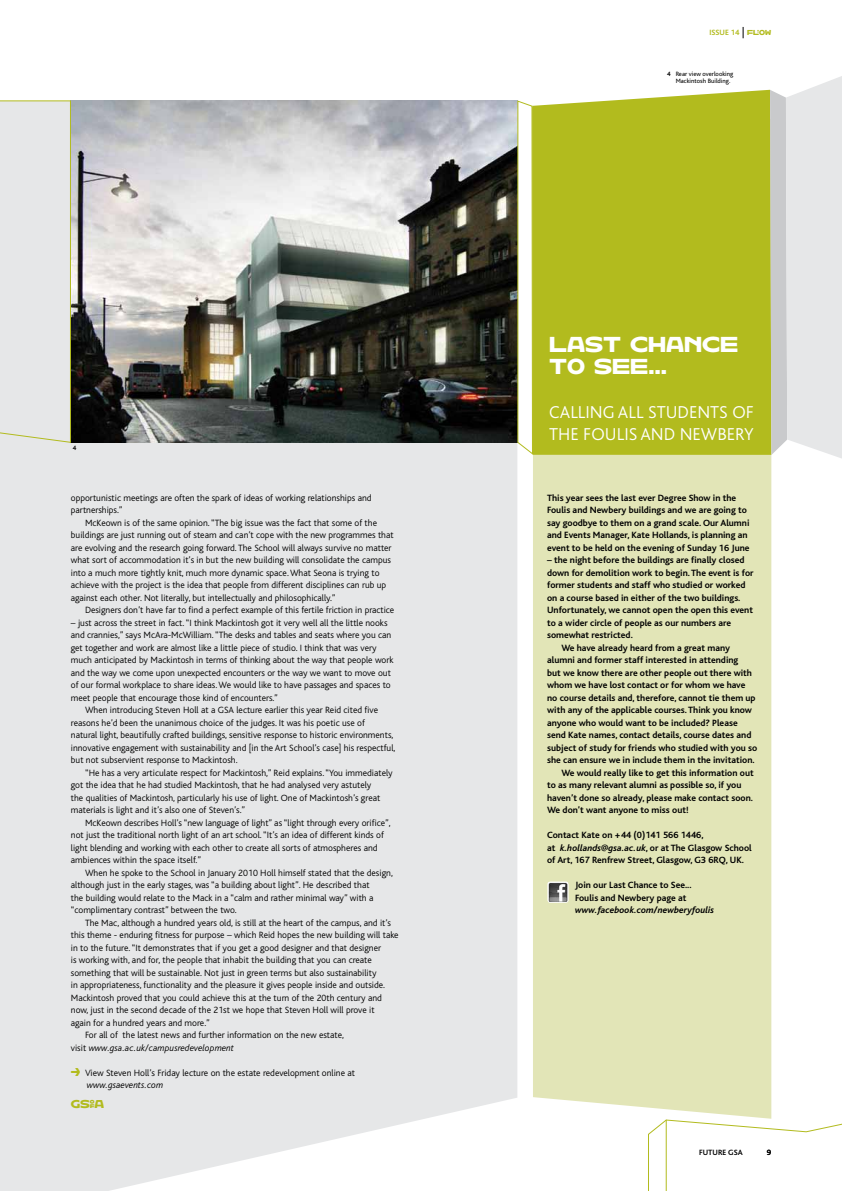
<style>
.page{position:relative;width:842px;height:1191px;background:#fff}
.page>*{position:absolute;margin:0;border:0;box-sizing:border-box;transform-origin:0 0}
.t1{font:300 18px "Bliss";color:#fff}
.t2{font:18px "Hothouse";color:#fff}
.t3{font:300 9.5px/12.5px "Bliss";color:#000}
.t4{font:700 9.5px/12.5px "Bliss";color:#000}
.t5{font:italic 300 9.5px "Bliss";color:#000}
.t6{font:italic 700 9.5px "Bliss";color:#000}
.t7{font:9.5px "Hothouse";color:#b2bb1e}
.t8{font:700 8px "Bliss";color:#b2bb1e}
.t9{font:700 8px "Bliss";color:#000}
.t10{font:6.5px/7.5px "Bliss";color:#000}
.t11{font:700 6.5px "Bliss";color:#000}
.s1{font-style:normal}
.s2{font-family:"Hothouse";font-weight:400;color:#b2bb1e}
.s3{font-style:italic}
.s4{font-family:"Hothouse";font-weight:400;font-size:6px}
.s5{font-weight:700}
</style>
<div class="page">
<div style="left:533px;top:455px;width:238px;height:663px;background:#e2e5b7"></div>
<div style="left:0;top:443px;width:517px;height:748px;background:#e6e7e8"></div>
<svg style="left:648px;top:1119px;width:194px;height:72px"></svg>
<hr style="left:666px;top:1119px;width:1px;height:72px;background:#b2bb1e">
<img style="left:71px;top:100px;width:446px;height:343px">
<div style="left:0;top:100px;width:71px;height:343px;background:#e6e7e8"></div>
<svg style="left:517px;top:100px;width:15px;height:354px"></svg>
<div style="left:532px;top:90px;width:238px;height:365px;background:#b2bb1e"></div>
<svg style="left:770px;top:76px;width:72px;height:382px;background:#dfe1db"></svg>
<svg style="left:547px;top:881px;width:22px;height:21px"></svg>
<img style="left:548px;top:882px;width:20px;height:20px">
<p class="t11" style="left:73px;top:444px;width:5px">4</p>
<p class="t3" style="left:71px;top:491px;width:302px">opportunistic meetings are often the spark of ideas of working relationships and partnerships.”</p>
<p class="t3" style="left:71px;top:516px;width:324px;text-indent:14px">McKeown is of the same opinion. “The big issue was the fact that some of the buildings are just running out of steam and can’t cope with the new programmes that are evolving and the research going forward. The School will always survive no matter what sort of accommodation it’s in but the new building will consolidate the campus into a much more tightly knit, much more dynamic space. What Seona is trying to achieve with the project is the idea that people from different disciplines can rub up against each other. Not literally, but intellectually and philosophically.”</p>
<p class="t3" style="left:85px;top:604px;width:311px">Designers don’t have far to find a perfect example of this fertile friction in practice</p>
<p class="t3" style="left:71px;top:616px;width:318px">– just across the street in fact. “I think Mackintosh got it very well all the little nooks</p>
<p class="t3" style="left:71px;top:629px;width:322px">and crannies,” says McAra-McWilliam. “The desks and tables and seats where you can</p>
<p class="t3" style="left:71px;top:641px;width:307px">get together and work are almost like a little piece of studio. I think that was very</p>
<p class="t3" style="left:71px;top:654px;width:324px">much anticipated by Mackintosh in terms of thinking about the way that people work</p>
<p class="t3" style="left:71px;top:666px;width:322px">and the way we come upon unexpected encounters or the way we want to move out</p>
<p class="t3" style="left:71px;top:679px;width:321px">of our formal workplace to share ideas. We would like to have passages and spaces to</p>
<p class="t3" style="left:71px;top:691px;width:209px">meet people that encourage those kind of encounters.”</p>
<p class="t3" style="left:85px;top:704px;width:295px">When introducing Steven Holl at a GSA lecture earlier this year Reid cited five</p>
<p class="t3" style="left:71px;top:716px;width:296px">reasons he’d been the unanimous choice of the judges. It was his poetic use of</p>
<p class="t3" style="left:71px;top:729px;width:324px">natural light, beautifully crafted buildings, sensitive response to historic environments,</p>
<p class="t3" style="left:71px;top:741px;width:326px">innovative engagement with sustainability and [in the Art School’s case] his respectful,</p>
<p class="t3" style="left:71px;top:754px;width:168px">but not subservient response to Mackintosh.</p>
<p class="t3" style="left:85px;top:766px;width:309px">“He has a very articulate respect for Mackintosh,” Reid explains. “You immediately</p>
<p class="t3" style="left:71px;top:779px;width:302px">got the idea that he had studied Mackintosh, that he had analysed very astutely</p>
<p class="t3" style="left:71px;top:791px;width:311px">the qualities of Mackintosh, particularly his use of light. One of Mackintosh’s great</p>
<p class="t3" style="left:71px;top:804px;width:176px">materials is light and it’s also one of Steven’s.”</p>
<p class="t3" style="left:85px;top:816px;width:307px">McKeown describes Holl’s “new language of light” as “light through every orifice”,</p>
<p class="t3" style="left:71px;top:829px;width:314px">not just the traditional north light of an art school. “It’s an idea of different kinds of</p>
<p class="t3" style="left:71px;top:841px;width:308px">light blending and working with each other to create all sorts of atmospheres and</p>
<p class="t3" style="left:71px;top:854px;width:132px">ambiences within the space itself.”</p>
<p class="t3" style="left:85px;top:866px;width:309px">When he spoke to the School in January 2010 Holl himself stated that the design,</p>
<p class="t3" style="left:71px;top:879px;width:300px">although just in the early stages, was “a building about light”. He described that</p>
<p class="t3" style="left:71px;top:891px;width:304px">the building would relate to the Mack in a “calm and rather minimal way” with a</p>
<p class="t3" style="left:71px;top:904px;width:167px">“complimentary contrast” between the two.</p>
<p class="t3" style="left:85px;top:916px;width:307px">The Mac, although a hundred years old, is still at the heart of the campus, and it’s</p>
<p class="t3" style="left:71px;top:929px;width:329px">this theme - enduring fitness for purpose – which Reid hopes the new building will take</p>
<p class="t3" style="left:71px;top:941px;width:312px">in to the future. “It demonstrates that if you get a good designer and that designer</p>
<p class="t3" style="left:71px;top:954px;width:303px">is working with, and for, the people that inhabit the building that you can create</p>
<p class="t3" style="left:71px;top:966px;width:307px">something that will be sustainable. Not just in green terms but also sustainability</p>
<p class="t3" style="left:71px;top:979px;width:316px">in appropriateness, functionality and the pleasure it gives people inside and outside.</p>
<p class="t3" style="left:71px;top:991px;width:313px">Mackintosh proved that you could achieve this at the turn of the 20th century and</p>
<p class="t3" style="left:71px;top:1004px;width:305px">now, just in the second decade of the 21st we hope that Steven Holl will prove it</p>
<p class="t3" style="left:71px;top:1016px;width:140px">again for a hundred years and more.”</p>
<p class="t3" style="left:85px;top:1029px;width:260px">For all of the latest news and further information on the new estate,</p>
<p class="t5" style="left:71px;top:1043px;width:165px"><span class="s1">visit</span> www.gsa.ac.uk/campusredevelopment</p>
<p class="t3" style="left:87px;top:1066px;width:270px;text-indent:-16px"><span class="s2">&gt;</span> View Steven Holl’s Friday lecture on the estate redevelopment online at <span class="s3">www.gsaevents.com</span></p>
<p class="t7" style="left:71px;top:1098px;width:35px">∂</p>
<p class="t8" style="left:710px;top:28px;width:63px">ISSUE 14 <span class="s4">FLOW</span></p>
<p class="t10" style="left:676px;top:70px;width:59px;text-indent:-9px"><span class="s5">4</span> Rear view overlooking<br>Mackintosh Building.</p>
<h1 class="t2" style="left:549px;top:333px;width:19px">LAST</h1>
<h1 class="t2" style="left:630px;top:333px;width:109px">CHANCE</h1>
<h1 class="t2" style="left:549px;top:355px;width:19px">TO</h1>
<h1 class="t2" style="left:594px;top:355px;width:73px">SEE…</h1>
<h1 class="t1" style="left:549px;top:402px;width:21px">Calling</h1>
<h1 class="t1" style="left:618px;top:402px;width:41px">all students</h1>
<h1 class="t1" style="left:732px;top:402px;width:11px">of</h1>
<h1 class="t1" style="left:549px;top:424px;width:11px">the</h1>
<h1 class="t1" style="left:583px;top:424px;width:19px">Foulis</h1>
<h1 class="t1" style="left:640px;top:424px;width:13px">and</h1>
<h1 class="t1" style="left:680px;top:424px;width:24px">Newbery</h1>
<p class="t4" style="left:547px;top:491px;width:204px">This year sees the last ever Degree Show in the Foulis and Newbery buildings and we are going to say goodbye to them on a grand scale. Our Alumni and Events Manager, Kate Hollands, is planning an event to be held on the evening of Sunday 16 June</p>
<p class="t4" style="left:547px;top:554px;width:199px">– the night before the buildings are finally closed</p>
<p class="t4" style="left:547px;top:566px;width:208px">down for demolition work to begin. The event is for</p>
<p class="t4" style="left:547px;top:579px;width:200px">former students and staff who studied or worked</p>
<p class="t4" style="left:547px;top:591px;width:195px">on a course based in either of the two buildings.</p>
<p class="t4" style="left:547px;top:604px;width:207px">Unfortunately, we cannot open the open this event</p>
<p class="t4" style="left:547px;top:616px;width:186px">to a wider circle of people as our numbers are</p>
<p class="t4" style="left:547px;top:629px;width:87px">somewhat restricted.</p>
<p class="t4" style="left:561px;top:641px;width:170px">We have already heard from a great many</p>
<p class="t4" style="left:547px;top:654px;width:193px">alumni and former staff interested in attending</p>
<p class="t4" style="left:547px;top:666px;width:206px">but we know there are other people out there with</p>
<p class="t4" style="left:547px;top:679px;width:200px">whom we have lost contact or for whom we have</p>
<p class="t4" style="left:547px;top:691px;width:210px">no course details and, therefore, cannot tie them up</p>
<p class="t4" style="left:547px;top:704px;width:206px">with any of the applicable courses. Think you know</p>
<p class="t4" style="left:547px;top:716px;width:192px">anyone who would want to be included? Please</p>
<p class="t4" style="left:547px;top:729px;width:206px">send Kate names, contact details, course dates and</p>
<p class="t4" style="left:547px;top:741px;width:212px">subject of study for friends who studied with you so</p>
<p class="t4" style="left:547px;top:754px;width:209px">she can ensure we in include them in the invitation.</p>
<p class="t4" style="left:561px;top:766px;width:194px">We would really like to get this information out</p>
<p class="t4" style="left:547px;top:779px;width:196px">to as many relevant alumni as possible so, if you</p>
<p class="t4" style="left:547px;top:791px;width:207px">haven’t done so already, please make contact soon.</p>
<p class="t4" style="left:547px;top:804px;width:143px">We don’t want anyone to miss out!</p>
<p class="t4" style="left:547px;top:829px;width:206px">Contact Kate on +44 (0)141 566 1446,<br>at <span class="s3">k.hollands@gsa.ac.uk</span>, or at The Glasgow School of Art, 167 Renfrew Street, Glasgow, G3 6RQ, UK.</p>
<p class="t4" style="left:575px;top:879px;width:118px">Join our Last Chance to See...<br>Foulis and Newbery page at</p>
<p class="t6" style="left:575px;top:905px;width:140px">www.facebook.com/newberyfoulis</p>
<p class="t9" style="left:699px;top:1147px;width:45px">FUTURE GSA</p>
<p class="t9" style="left:767px;top:1147px;width:6px">9</p>
</div>
